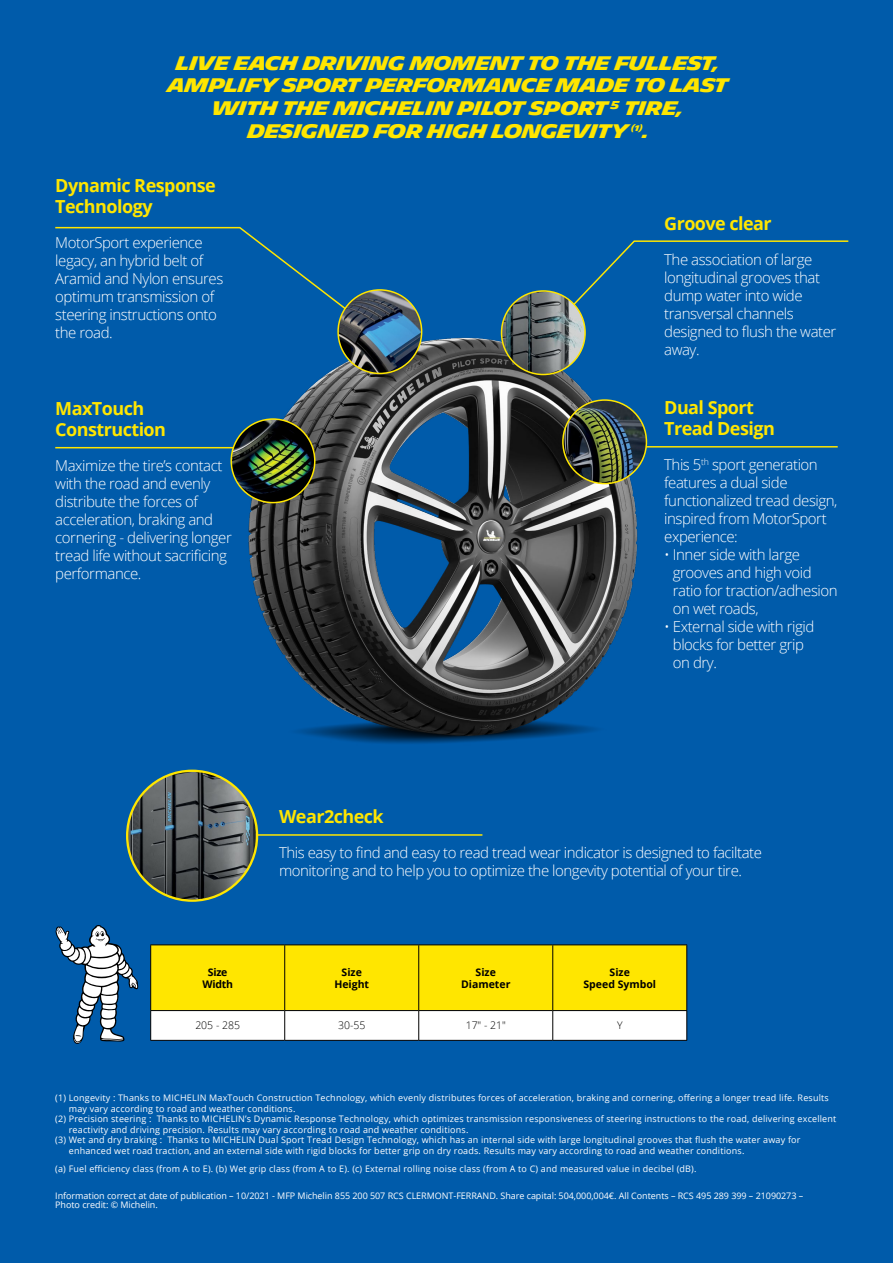
<style>
.page{position:relative;width:893px;height:1263px;background:#005baa}
.page>*{position:absolute;margin:0;border:0;box-sizing:border-box;transform-origin:0 0}
.t1{font:700 19.05px "Michelin";letter-spacing:-.03em;color:#ffe600}
.t2{font:700 18px/21px "Open Sans";letter-spacing:-.03em;color:#ffe600}
.t3{font:300 15px/18px "Open Sans";letter-spacing:-.03em;color:#fff}
.t4{font:700 10.5px/12px "Open Sans";color:#000;text-align:center}
.t5{font:300 10.5px "Open Sans";color:#000}
.t6{font:700 10.5px/12px "Open Sans";letter-spacing:-.025em;color:#000;text-align:center}
.t7{font:9px "Open Sans";letter-spacing:.02em;color:#fff}
.t8{font:9px/9px "Open Sans";letter-spacing:-.005em;color:#fff}
.t9{font:700 7.8px "Michelin";color:#ffe600}
</style>
<div class="page">
<img style="left:223px;top:306px;width:425px;height:438px">
<hr style="left:55px;top:447px;width:248px;height:1px;background:#ffe600">
<hr style="left:235px;top:834px;width:247px;height:2px;background:#ffe600">
<hr style="left:590px;top:446px;width:248px;height:2px;background:#ffe600">
<svg style="left:55px;top:226px;width:318px;height:114px"></svg>
<img style="left:563px;top:400px;width:83px;height:84px;border-radius:42px">
<div style="left:562px;top:399px;width:85px;height:85px;border:2px solid #ffe600;border-radius:50%"></div>
<img style="left:338px;top:290px;width:84px;height:83px;border-radius:42px">
<div style="left:337px;top:289px;width:85px;height:85px;border:2px solid #ffe600;border-radius:50%"></div>
<img style="left:231px;top:419px;width:84px;height:84px;border-radius:42px">
<div style="left:230px;top:418px;width:85px;height:85px;border:2px solid #ffe600;border-radius:50%"></div>
<svg style="left:550px;top:240px;width:299px;height:95px"></svg>
<img style="left:501px;top:291px;width:84px;height:83px;border-radius:42px">
<div style="left:501px;top:290px;width:85px;height:85px;border:2px solid #ffe600;border-radius:50%"></div>
<svg style="left:56px;top:925px;width:82px;height:119px"></svg>
<hr style="left:150px;top:944px;width:135px;height:1px;background:#000">
<hr style="left:285px;top:944px;width:134px;height:1px;background:#000">
<hr style="left:419px;top:944px;width:134px;height:1px;background:#000">
<hr style="left:553px;top:944px;width:134px;height:1px;background:#000">
<svg style="left:150px;top:945px;width:537px;height:95px;background:#f8e74c"></svg>
<hr style="left:150px;top:1040px;width:135px;height:1px;background:#000">
<hr style="left:285px;top:1040px;width:134px;height:1px;background:#000">
<hr style="left:419px;top:1040px;width:134px;height:1px;background:#000">
<hr style="left:553px;top:1040px;width:134px;height:1px;background:#000">
<img style="left:127px;top:771px;width:130px;height:130px">
<h1 class="t1" style="left:176px;top:52px;width:546px">LIVE EACH DRIVING MOMENT TO THE FULLEST,</h1>
<h1 class="t1" style="left:167px;top:74px;width:562px">AMPLIFY SPORT PERFORMANCE MADE TO LAST</h1>
<h1 class="t1" style="left:212px;top:97px;width:474px">WITH THE MICHELIN PILOT SPORT <sup>5</sup> TIRE,</h1>
<h1 class="t1" style="left:247px;top:120px;width:383px">DESIGNED FOR HIGH LONGEVITY</h1>
<p class="t9" style="left:631px;top:123px;width:13px">(1)</p>
<h1 class="t1" style="left:643px;top:120px;width:9px">.</h1>
<h2 class="t2" style="left:55px;top:175px;width:162px">Dynamic Response<br>Technology</h2>
<h3 class="t3" style="left:55px;top:233px;width:170px">MotorSport experience legacy, an hybrid belt of<br>Aramid and Nylon ensures optimum transmission of steering instructions onto the road.</h3>
<h2 class="t2" style="left:55px;top:398px;width:112px">MaxTouch<br>Construction</h2>
<h3 class="t3" style="left:55px;top:456px;width:178px">Maximize the tire’s contact with the road and evenly distribute the forces of acceleration, braking and cornering - delivering longer tread life without sacrificing performance.</h3>
<h2 class="t2" style="left:664px;top:212px;width:109px">Groove clear</h2>
<h3 class="t3" style="left:664px;top:250px;width:174px">The association of large longitudinal grooves that dump water into wide transversal channels designed to flush the water away.</h3>
<h2 class="t2" style="left:664px;top:396px;width:112px">Dual Sport<br>Tread Design</h2>
<h3 class="t3" style="left:664px;top:455px;width:175px">This 5<sup>th</sup> sport generation features a dual side functionalized tread design, inspired from MotorSport experience:</h3>
<h3 class="t3" style="left:673px;top:545px;width:166px;text-indent:-9px">• Inner side with large grooves and high void ratio for traction/adhesion on wet roads,</h3>
<h3 class="t3" style="left:673px;top:617px;width:143px;text-indent:-9px">• External side with rigid blocks for better grip on dry.</h3>
<h2 class="t2" style="left:279px;top:805px;width:106px">Wear2check</h2>
<h3 class="t3" style="left:279px;top:843px;width:484px">This easy to find and easy to read tread wear indicator is designed to faciltate monitoring and to help you to optimize the longevity potential of your tire.</h3>
<p class="t6" style="left:202px;top:966px;width:32px">Size<br>Width</p>
<p class="t4" style="left:334px;top:966px;width:36px">Size<br>Height</p>
<p class="t4" style="left:461px;top:966px;width:51px">Size<br>Diameter</p>
<p class="t4" style="left:583px;top:966px;width:74px">Size<br>Speed Symbol</p>
<p class="t5" style="left:195px;top:1018px;width:46px">205 - 285</p>
<p class="t5" style="left:338px;top:1018px;width:29px">30-55</p>
<p class="t5" style="left:466px;top:1018px;width:42px">17" - 21"</p>
<p class="t5" style="left:617px;top:1018px;width:7px">Y</p>
<p class="t7" style="left:55px;top:1092px;width:775px">(1) Longevity : Thanks to MICHELIN MaxTouch Construction Technology, which evenly distributes forces of acceleration, braking and cornering, offering a longer tread life. Results</p>
<p class="t7" style="left:69px;top:1102px;width:228px">may vary according to road and weather conditions.</p>
<p class="t7" style="left:55px;top:1113px;width:783px">(2) Precision steering : Thanks to MICHELIN’s Dynamic Response Technology, which optimizes transmission responsiveness of steering instructions to the road, delivering excellent</p>
<p class="t7" style="left:69px;top:1123px;width:401px">reactivity and driving precision. Results may vary according to road and weather conditions.</p>
<p class="t7" style="left:55px;top:1134px;width:747px">(3) Wet and dry braking : Thanks to MICHELIN Dual Sport Tread Design Technology, which has an internal side with large longitudinal grooves that flush the water away for</p>
<p class="t7" style="left:69px;top:1144px;width:677px">enhanced wet road traction, and an external side with rigid blocks for better grip on dry roads. Results may vary according to road and weather conditions.</p>
<p class="t7" style="left:55px;top:1162px;width:643px">(a) Fuel efficiency class (from A to E). (b) Wet grip class (from A to E). (c) External rolling noise class (from A to C) and measured value in decibel (dB).</p>
<p class="t8" style="left:55px;top:1191px;width:749px">Information correct at date of publication – 10/2021 - MFP Michelin 855 200 507 RCS CLERMONT-FERRAND. Share capital: 504,000,004€. All Contents – RCS 495 289 399 – 21090273 –<br>Photo credit: © Michelin.</p>
</div>
